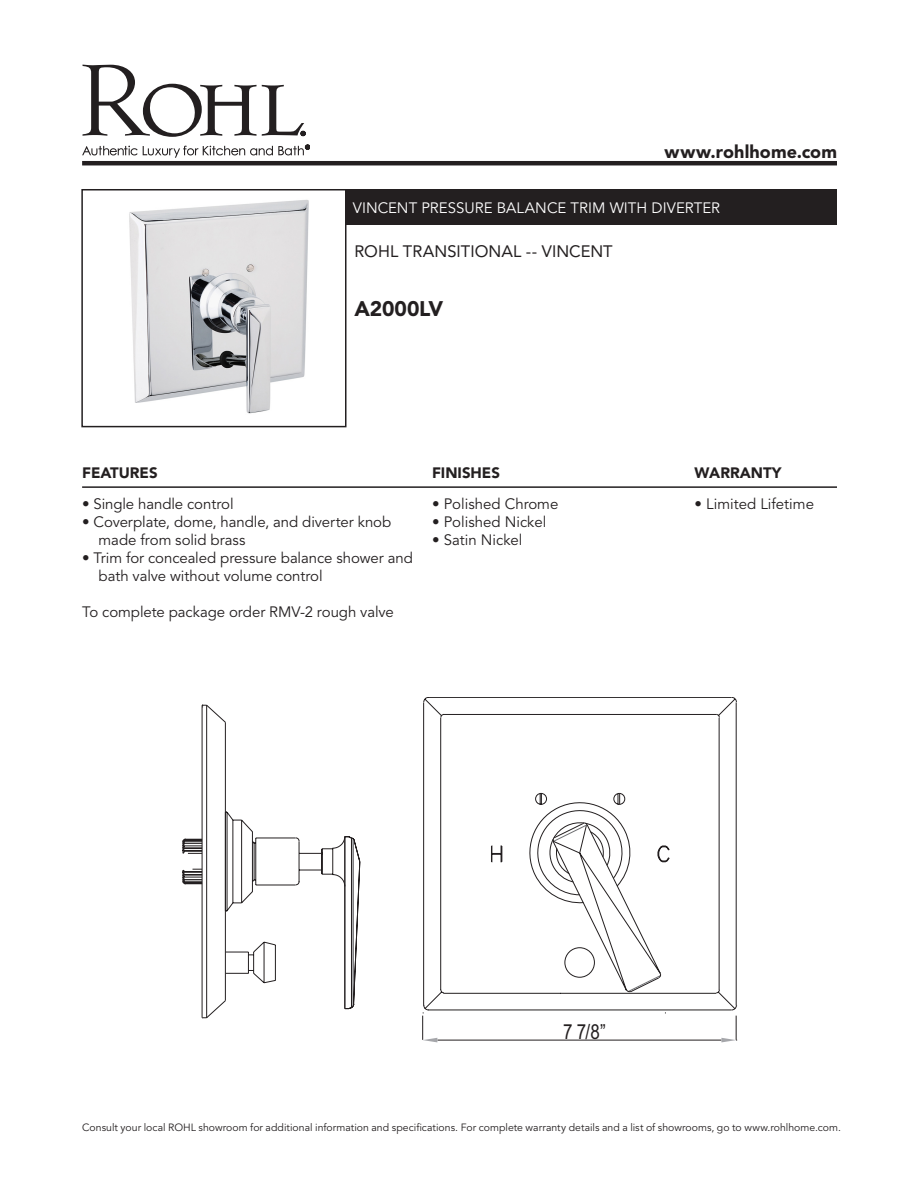
<style>
.page{position:relative;width:918px;height:1188px;background:#fff}
.page>*{position:absolute;margin:0;border:0;box-sizing:border-box;transform-origin:0 0}
.Product_Info_Nest{font:900 21px "Avenir";letter-spacing:-.005em;color:#231f20}
.t1{font:20.7px "Arial Narrow";color:#231f20}
.t2{font:900 18px "Avenir";letter-spacing:.005em;color:#231f20}
.t3{font:16.5px "Avenir";color:#231f20}
.Product_Info_Nest-2{font:15px/18px "Avenir";letter-spacing:-.005em;color:#231f20}
.Product_Title_Bar{font:15px "Avenir";color:#fff}
.t4{font:900 15px "Avenir";color:#231f20}
.t5{font:10.5px "Avenir";color:#231f20}
</style>
<div class="page">
<svg style="left:82px;top:65px;width:223px;height:72px"></svg>
<svg style="left:82px;top:145px;width:228px;height:13px"></svg>
<hr style="left:82px;top:161px;width:755px;height:4px;background:#231f20">
<div style="left:346px;top:189px;width:491px;height:36px;background:#231f20"></div>
<img style="left:129px;top:200px;width:180px;height:214px">
<div style="left:81px;top:189px;width:265px;height:238px;border:2px solid #231f20"></div>
<hr style="left:82px;top:486px;width:755px;height:2px;background:#231f20">
<hr style="left:437px;top:1040px;width:284px;height:1px;background:#231f20">
<svg style="left:721px;top:1019px;width:16px;height:23px"></svg>
<svg style="left:422px;top:1019px;width:15px;height:23px"></svg>
<svg style="left:182px;top:697px;width:555px;height:322px"></svg>
<svg style="left:225px;top:941px;width:51px;height:43px"></svg>
<svg style="left:552px;top:823px;width:109px;height:170px"></svg>
<p class="t2" style="left:665px;top:141px;width:174px">www.rohlhome.com</p>
<p class="Product_Title_Bar" style="left:353px;top:199px;width:369px">VINCENT PRESSURE BALANCE TRIM WITH DIVERTER</p>
<p class="t3" style="left:354px;top:241px;width:260px">ROHL TRANSITIONAL -- VINCENT</p>
<p class="Product_Info_Nest" style="left:354px;top:296px;width:90px">A2000LV</p>
<p class="t4" style="left:82px;top:463px;width:77px">FEATURES</p>
<p class="Product_Info_Nest-2" style="left:82px;top:495px;width:153px">• Single handle control</p>
<p class="Product_Info_Nest-2" style="left:99px;top:513px;width:294px;text-indent:-16px">• Coverplate, dome, handle, and diverter knob made from solid brass</p>
<p class="Product_Info_Nest-2" style="left:99px;top:549px;width:316px;text-indent:-16px">• Trim for concealed pressure balance shower and bath valve without volume control</p>
<p class="Product_Info_Nest-2" style="left:82px;top:603px;width:313px">To complete package order RMV-2 rough valve</p>
<p class="t4" style="left:432px;top:463px;width:70px">FINISHES</p>
<p class="Product_Info_Nest-2" style="left:432px;top:495px;width:128px">• Polished Chrome</p>
<p class="Product_Info_Nest-2" style="left:432px;top:513px;width:116px">• Polished Nickel</p>
<p class="Product_Info_Nest-2" style="left:432px;top:531px;width:92px">• Satin Nickel</p>
<p class="t4" style="left:695px;top:463px;width:88px">WARRANTY</p>
<p class="Product_Info_Nest-2" style="left:695px;top:495px;width:121px">• Limited Lifetime</p>
<p class="t1" style="left:563px;top:1020px;width:44px">7 7/8”</p>
<p class="t5" style="left:82px;top:1122px;width:760px">Consult your local ROHL showroom for additional information and specifications. For complete warranty details and a list of showrooms, go to www.rohlhome.com.</p>
</div>
